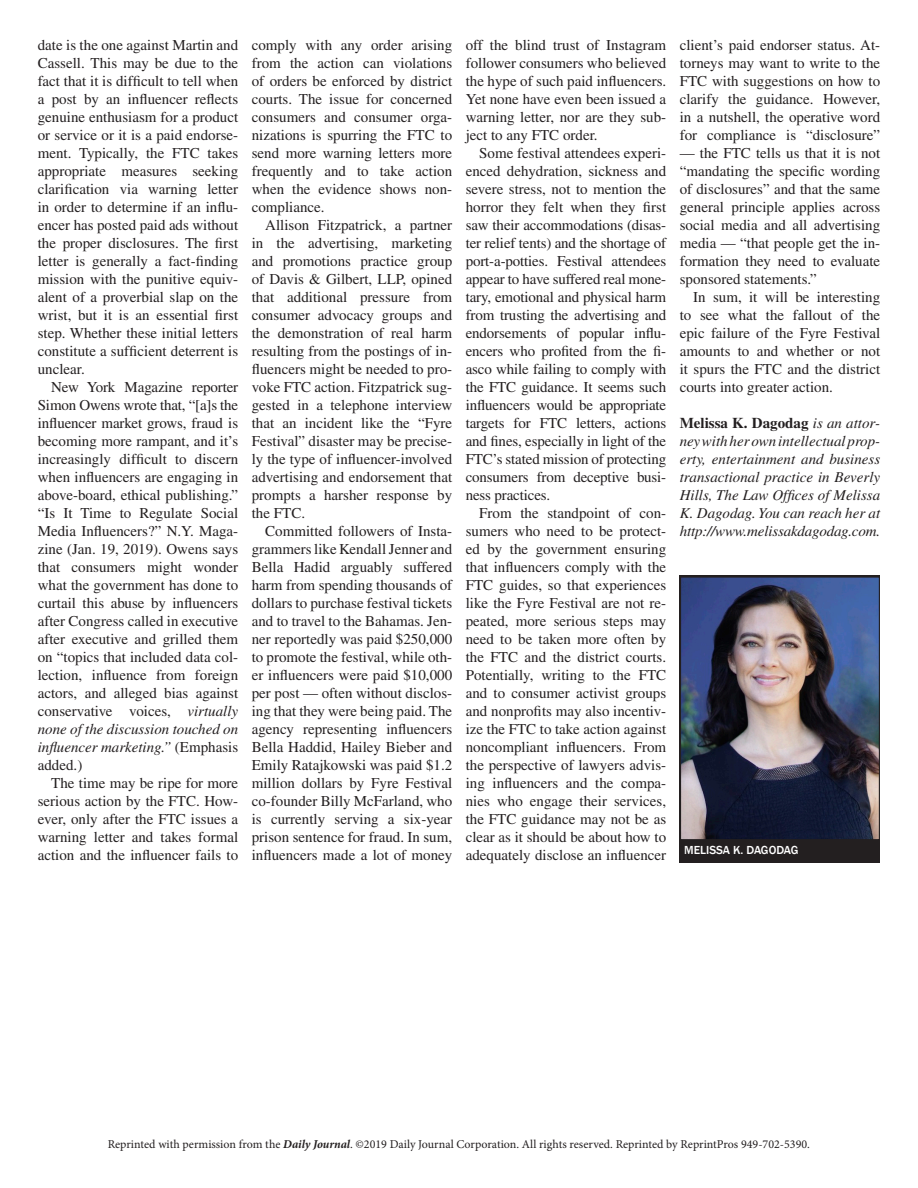
<style>
.page{position:relative;width:918px;height:1188px;background:#fff}
.page>*{position:absolute;margin:0;border:0;box-sizing:border-box;transform-origin:0 0}
.t1{font:15px/18px "Times";color:#231f20;text-align:justify}
.t2{font:italic 15px/18px "Times";letter-spacing:-.01em;color:#231f20;text-align:justify}
.t3{font:12px "Minion Pro";color:#231f20}
.t4{font:500 12px "Franklin Gothic";color:#fff}
.s1{font-style:italic}
.s2{font-weight:700;font-style:normal}
.s3{font-weight:700;font-style:italic}
</style>
<div class="page">
<div style="left:680px;top:575px;width:200px;height:287px;background:#231f20"></div>
<img style="left:682px;top:578px;width:196px;height:260px">
<div style="left:680px;top:576px;width:200px;height:264px;border:1px solid #231f20"></div>
<p class="t1" style="left:38px;top:35px;width:202px">date is the one against Martin and Cassell. This may be due to the fact that it is difficult to tell when a post by an influencer reflects genuine enthusiasm for a product or service or it is a paid endorse&shy;ment. Typically, the FTC takes appropriate measures seeking clarification via warning letter in order to determine if an influ&shy;encer has posted paid ads without the proper disclosures. The first letter is generally a fact-finding mission with the punitive equiv&shy;alent of a proverbial slap on the wrist, but it is an essential first step. Whether these initial letters constitute a sufficient deterrent is unclear.</p>
<p class="t1" style="left:38px;top:377px;width:202px;text-indent:14px">New York Magazine reporter Simon Owens wrote that, “[a]s the influencer market grows, fraud is becoming more rampant, and it’s increasingly difficult to discern when influencers are engaging in above-board, ethical publishing.” “Is It Time to Regulate Social Media Influencers?” N.Y. Maga&shy;zine (Jan. 19, 2019). Owens says that consumers might wonder what the government has done to curtail this abuse by influencers after Congress called in executive after executive and grilled them on “topics that included data col&shy;lection, influence from foreign actors, and alleged bias against conservative voices, <span class="s1">virtually none of the discussion touched on influencer marketing.”</span> (Emphasis added.)</p>
<p class="t1" style="left:38px;top:773px;width:202px;text-indent:14px">The time may be ripe for more serious action by the FTC. How&shy;ever, only after the FTC issues a warning letter and takes formal action and the influencer fails to</p>
<p class="t1" style="left:252px;top:35px;width:202px">comply with any order arising from the action can violations of orders be enforced by district courts. The issue for concerned consumers and consumer orga&shy;nizations is spurring the FTC to send more warning letters more frequently and to take action when the evidence shows non&shy;compliance.</p>
<p class="t1" style="left:252px;top:215px;width:202px;text-indent:14px">Allison Fitzpatrick, a partner in the advertising, marketing and promotions practice group of Davis &amp; Gilbert, LLP, opined that additional pressure from consumer advocacy groups and the demonstration of real harm resulting from the postings of in&shy;fluencers might be needed to pro&shy;voke FTC action. Fitzpatrick sug&shy;gested in a telephone interview that an incident like the “Fyre Festival” disaster may be precise&shy;ly the type of influencer-involved advertising and endorsement that prompts a harsher response by the FTC.</p>
<p class="t1" style="left:252px;top:521px;width:202px;text-indent:14px">Committed followers of Insta&shy;grammers like Kendall Jenner and Bella Hadid arguably suffered harm from spending thousands of dollars to purchase festival tickets and to travel to the Bahamas. Jen&shy;ner reportedly was paid $250,000 to promote the festival, while oth&shy;er influencers were paid $10,000 per post — often without disclos&shy;ing that they were being paid. The agency representing influencers Bella Haddid, Hailey Bieber and Emily Ratajkowski was paid $1.2 million dollars by Fyre Festival co-founder Billy McFarland, who is currently serving a six-year prison sentence for fraud. In sum, influencers made a lot of money</p>
<p class="t1" style="left:466px;top:35px;width:202px">off the blind trust of Instagram follower consumers who believed the hype of such paid influencers.<br>Yet none have even been issued a warning letter, nor are they sub&shy;ject to any FTC order.</p>
<p class="t1" style="left:466px;top:143px;width:202px;text-indent:14px">Some festival attendees experi&shy;enced dehydration, sickness and severe stress, not to mention the horror they felt when they first saw their accommodations (disas&shy;ter relief tents) and the shortage of port-a-potties. Festival attendees appear to have suffered real mone&shy;tary, emotional and physical harm from trusting the advertising and endorsements of popular influ&shy;encers who profited from the fi&shy;asco while failing to comply with the FTC guidance. It seems such influencers would be appropriate targets for FTC letters, actions and fines, especially in light of the FTC’s stated mission of protecting consumers from deceptive busi&shy;ness practices.</p>
<p class="t1" style="left:466px;top:503px;width:202px;text-indent:14px">From the standpoint of con&shy;sumers who need to be protect&shy;ed by the government ensuring that influencers comply with the FTC guides, so that experiences like the Fyre Festival are not re&shy;peated, more serious steps may need to be taken more often by the FTC and the district courts.<br>Potentially, writing to the FTC and to consumer activist groups and nonprofits may also incentiv&shy;ize the FTC to take action against noncompliant influencers. From the perspective of lawyers advis&shy;ing influencers and the compa&shy;nies who engage their services, the FTC guidance may not be as clear as it should be about how to adequately disclose an influencer</p>
<p class="t1" style="left:680px;top:35px;width:202px">client’s paid endorser status. At&shy;torneys may want to write to the FTC with suggestions on how to clarify the guidance. However, in a nutshell, the operative word for compliance is “disclosure”</p>
<p class="t1" style="left:680px;top:143px;width:202px">— the FTC tells us that it is not “mandating the specific wording of disclosures” and that the same general principle applies across social media and all advertising media — “that people get the in&shy;formation they need to evaluate sponsored statements.”</p>
<p class="t1" style="left:680px;top:287px;width:202px;text-indent:14px">In sum, it will be interesting to see what the fallout of the epic failure of the Fyre Festival amounts to and whether or not it spurs the FTC and the district courts into greater action.</p>
<p class="t2" style="left:680px;top:414px;width:202px"><span class="s2">Melissa K. Dagodag</span> is an attor&shy;ney with her own intellectual prop&shy;erty, entertainment and business transactional practice in Beverly Hills, The Law Offices of Melissa K. Dagodag. You can reach her at http://www.melissakdagodag.com.</p>
<p class="t4" style="left:684px;top:843px;width:116px">MELISSA K. DAGODAG</p>
<p class="t3" style="left:108px;top:1136px;width:704px">Reprinted with permission from the <span class="s3">Daily Journal</span>. ©2019 Daily Journal Corporation. All rights reserved. Reprinted by ReprintPros 949-702-5390.</p>
</div>
